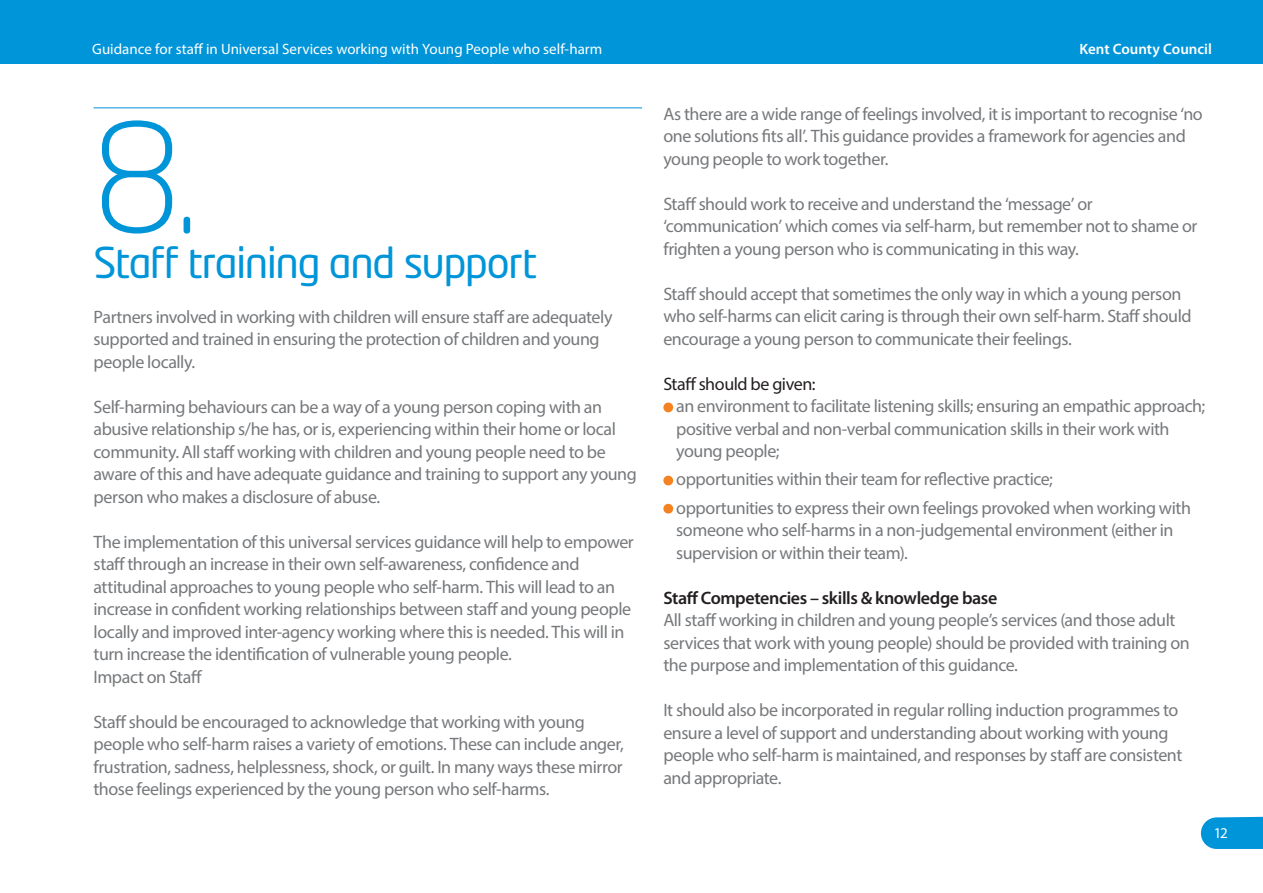
<style>
.page{position:relative;width:1263px;height:893px;background:#fff}
.page>*{position:absolute;margin:0;border:0;box-sizing:border-box;transform-origin:0 0}
.t1{font:300 150px "Neo Tech Std";color:#0095d9}
.contents_1{font:42px "Neo Tech";letter-spacing:-.03em;color:#0095d9}
.t2{font:18px/22.5px "Myriad Pro";letter-spacing:-.025em;color:#76787b}
.t3{font:600 18px "Myriad Pro";letter-spacing:-.02em;color:#231f20}
.t4{font:18px "Myriad Pro";letter-spacing:-.025em;color:#231f20}
.t5{font:15px "Myriad Pro";color:#fff}
.t6{font:600 15px "Myriad Pro";color:#fff}
</style>
<div class="page">
<div style="left:0;top:0;width:1263px;height:64px;background:#0095d9"></div>
<svg style="left:1201px;top:817px;width:62px;height:32px;background:#0f9bdb"></svg>
<hr style="left:94px;top:107px;width:548px;height:1px;background:#0095d9">
<div style="left:663px;top:403px;width:10px;height:9px;background:#f58220;border-radius:50%"></div>
<div style="left:663px;top:476px;width:10px;height:9px;background:#f58220;border-radius:50%"></div>
<div style="left:663px;top:504px;width:10px;height:10px;background:#f58220;border-radius:50%"></div>
<p class="t5" style="left:92px;top:39px;width:511px">Guidance for staff in Universal Services working with Young People who self-harm</p>
<p class="t6" style="left:1079px;top:39px;width:134px">Kent County Council</p>
<p class="t1" style="left:94px;top:88px;width:107px">8.</p>
<p class="contents_1" style="left:94px;top:242px;width:445px">Staff training and support</p>
<p class="t2" style="left:94px;top:305px;width:520px">Partners involved in working with children will ensure staff are adequately supported and trained in ensuring the protection of children and young people locally.</p>
<p class="t2" style="left:94px;top:395px;width:545px">Self-harming behaviours can be a way of a young person coping with an abusive relationship s/he has, or is, experiencing within their home or local community. All staff working with children and young people need to be aware of this and have adequate guidance and training to support any young person who makes a disclosure of abuse.</p>
<p class="t2" style="left:94px;top:530px;width:542px">The implementation of this universal services guidance will help to empower staff through an increase in their own self-awareness, confidence and attitudinal approaches to young people who self-harm. This will lead to an increase in confident working relationships between staff and young people locally and improved inter-agency working where this is needed. This will in turn increase the identification of vulnerable young people.</p>
<p class="t2" style="left:94px;top:665px;width:110px">Impact on Staff</p>
<p class="t2" style="left:94px;top:710px;width:532px">Staff should be encouraged to acknowledge that working with young people who self-harm raises a variety of emotions. These can include anger, frustration, sadness, helplessness, shock, or guilt. In many ways these mirror those feelings experienced by the young person who self-harms.</p>
<p class="t2" style="left:663px;top:102px;width:541px">As there are a wide range of feelings involved, it is important to recognise ‘no one solutions fits all’. This guidance provides a framework for agencies and young people to work together.</p>
<p class="t2" style="left:663px;top:192px;width:535px">Staff should work to receive and understand the ‘message’ or ‘communication’ which comes via self-harm, but remember not to shame or frighten a young person who is communicating in this way.</p>
<p class="t2" style="left:663px;top:282px;width:530px">Staff should accept that sometimes the only way in which a young person who self-harms can elicit caring is through their own self-harm. Staff should encourage a young person to communicate their feelings.</p>
<p class="t4" style="left:663px;top:373px;width:154px">Staff should be given:</p>
<p class="t2" style="left:676px;top:395px;width:530px">an environment to facilitate listening skills; ensuring an empathic approach; positive verbal and non-verbal communication skills in their work with young people;</p>
<p class="t2" style="left:676px;top:468px;width:378px">opportunities within their team for reflective practice;</p>
<p class="t2" style="left:676px;top:496px;width:516px">opportunities to express their own feelings provoked when working with someone who self-harms in a non-judgemental environment (either in supervision or within their team).</p>
<p class="t3" style="left:663px;top:586px;width:335px">Staff Competencies – skills &amp; knowledge base</p>
<p class="t2" style="left:663px;top:608px;width:528px">All staff working in children and young people’s services (and those adult services that work with young people) should be provided with training on the purpose and implementation of this guidance.</p>
<p class="t2" style="left:663px;top:698px;width:520px">It should also be incorporated in regular rolling induction programmes to ensure a level of support and understanding about working with young people who self-harm is maintained, and responses by staff are consistent and appropriate.</p>
<p class="t5" style="left:1214px;top:824px;width:16px">12</p>
</div>
